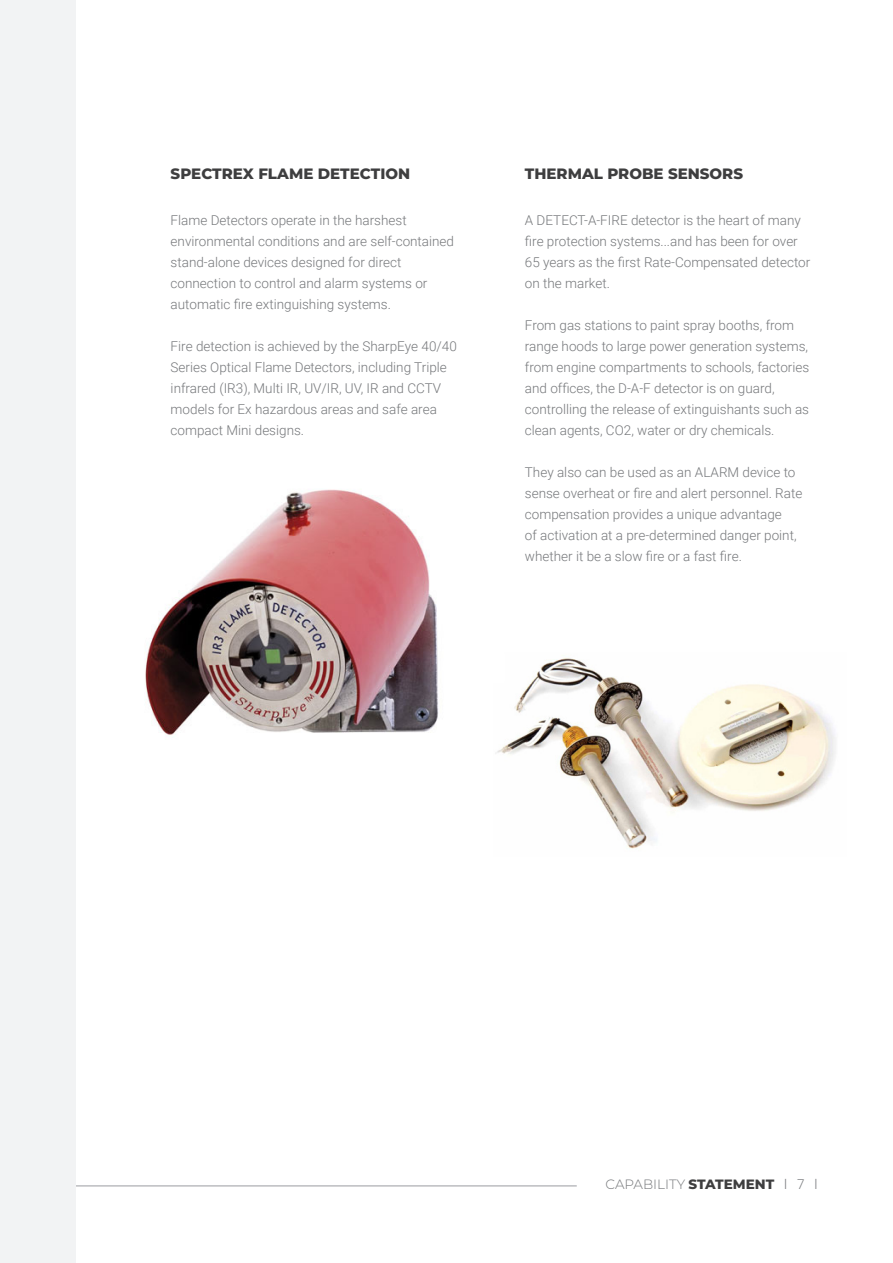
<style>
.page{position:relative;width:893px;height:1263px;background:#fff}
.page>*{position:absolute;margin:0;border:0;box-sizing:border-box;transform-origin:0 0}
.t1{font:800 15px "Montserrat";color:#3e3e3f}
.t2{font:300 13.5px/21px "Roboto";color:#76787b}
.t3{font:300 13.5px "Montserrat";color:#76787b}
.s1{font-weight:800;color:#3e3e3f}
.s2{font-family:"Roboto"}
</style>
<div class="page">
<hr style="left:76px;top:1185px;width:501px;height:1px;background:#bcbdc0">
<div style="left:0;top:0;width:76px;height:1263px;background:#f2f3f4"></div>
<img style="left:495px;top:658px;width:341px;height:191px">
<img style="left:145px;top:489px;width:293px;height:246px">
<p class="t1" style="left:171px;top:162px;width:241px">SPECTREX FLAME DETECTION</p>
<p class="t1" style="left:525px;top:162px;width:220px">THERMAL PROBE SENSORS</p>
<p class="t2" style="left:171px;top:209px;width:285px">Flame Detectors operate in the harshest environmental conditions and are self-contained stand-alone devices designed for direct connection to control and alarm systems or automatic fire extinguishing systems.</p>
<p class="t2" style="left:171px;top:335px;width:288px">Fire detection is achieved by the SharpEye 40/40<br>Series Optical Flame Detectors, including Triple infrared (IR3), Multi IR, UV/IR, UV, IR and CCTV models for Ex hazardous areas and safe area compact Mini designs.</p>
<p class="t2" style="left:525px;top:209px;width:287px">A DETECT-A-FIRE detector is the heart of many fire protection systems...and has been for over 65 years as the first Rate-Compensated detector on the market.</p>
<p class="t2" style="left:525px;top:314px;width:286px">From gas stations to paint spray booths, from range hoods to large power generation systems, from engine compartments to schools, factories and offices, the D-A-F detector is on guard, controlling the release of extinguishants such as clean agents, CO2, water or dry chemicals.</p>
<p class="t2" style="left:525px;top:461px;width:279px">They also can be used as an ALARM device to sense overheat or fire and alert personnel. Rate compensation provides a unique advantage<br>of activation at a pre-determined danger point, whether it be a slow fire or a fast fire.</p>
<p class="t3" style="left:606px;top:1175px;width:213px">CAPABILITY <span class="s1">STATEMENT</span> <span class="s2">l 7 l</span></p>
</div>
